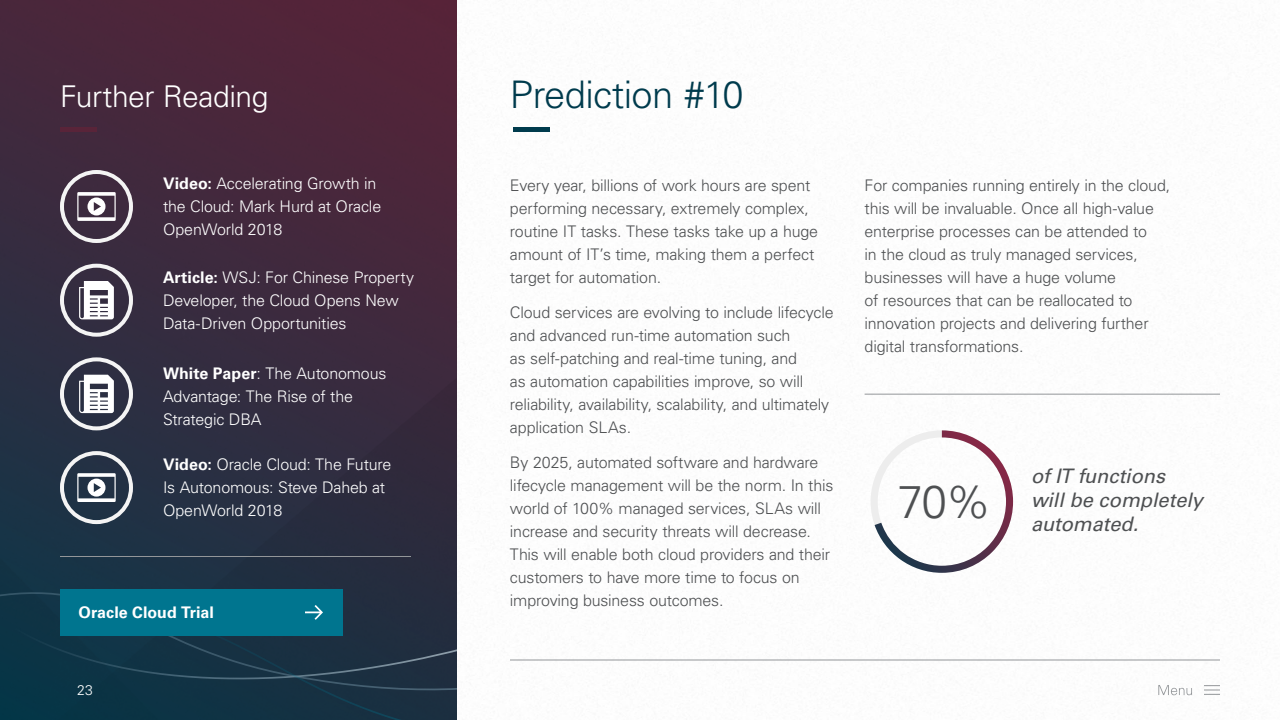
<style>
.page{position:relative;width:1280px;height:720px;background:#fff}
.page>*{position:absolute;margin:0;border:0;box-sizing:border-box;transform-origin:0 0}
.Did_you_know_header{font:300 46px "Univers LT Std";color:#4e5052}
.Page_Header_38_42{font:300 38px "Univers LT Std";letter-spacing:-.015em;color:#003b4d}
.Did_you_know_header-2{font:300 30px "Univers LT Std";letter-spacing:-.015em;color:#fff}
.Body_Copy_16_23{font:italic 20px/24px "Univers LT Std";letter-spacing:-.005em;color:#4e5052}
.Body_Copy_16_23-2{font:300 16px/23px "Univers LT Std";letter-spacing:-.01em;color:#4e5052}
.Body_Copy_16_23-3{font:300 16px/23px "Univers LT Std";letter-spacing:-.01em;color:#fff}
.Body_Copy_16_23-4{font:700 16px "Univers LT Std";color:#fff}
.Sub_head_18_23{font:300 14px "Univers LT Std";color:#fff}
.s1{font-weight:700}
</style>
<div class="page">
<img style="left:0;top:0;width:457px;height:559px">
<svg style="left:13px;top:510px;width:444px;height:49px"></svg>
<svg style="left:0;top:559px;width:457px;height:161px"></svg>
<svg style="left:77px;top:192px;width:39px;height:29px"></svg>
<div style="left:60px;top:170px;width:73px;height:73px;border:4px solid #f4f4f4;border-radius:50%"></div>
<svg style="left:79px;top:281px;width:35px;height:38px"></svg>
<div style="left:60px;top:264px;width:73px;height:73px;border:4px solid #f4f4f4;border-radius:50%"></div>
<svg style="left:79px;top:375px;width:35px;height:38px"></svg>
<div style="left:60px;top:357px;width:73px;height:73px;border:4px solid #f4f4f4;border-radius:50%"></div>
<svg style="left:77px;top:473px;width:39px;height:29px"></svg>
<div style="left:60px;top:451px;width:73px;height:73px;border:4px solid #f4f4f4;border-radius:50%"></div>
<div style="left:60px;top:127px;width:37px;height:5px;background:#592439"></div>
<div style="left:513px;top:127px;width:37px;height:5px;background:#003b4d"></div>
<hr style="left:510px;top:660px;width:710px;height:1px;background:#939699">
<hr style="left:865px;top:394px;width:355px;height:1px;background:#939699">
<svg style="left:871px;top:430px;width:142px;height:143px"></svg>
<div style="left:60px;top:589px;width:282px;height:47px;background:#00758f"></div>
<svg style="left:305px;top:605px;width:18px;height:15px"></svg>
<hr style="left:60px;top:556px;width:351px;height:1px;background:#939699">
<svg style="left:1158px;top:685px;width:62px;height:10px"></svg>
<p class="Did_you_know_header-2" style="left:60px;top:78px;width:210px">Further Reading</p>
<p class="Body_Copy_16_23-3" style="left:163px;top:172px;width:220px"><span class="s1">Video:</span> Accelerating Growth in the Cloud: Mark Hurd at Oracle<br>OpenWorld 2018</p>
<p class="Body_Copy_16_23-3" style="left:163px;top:266px;width:253px"><span class="s1">Article:</span> WSJ: For Chinese Property<br>Developer, the Cloud Opens New<br>Data-Driven Opportunities</p>
<p class="Body_Copy_16_23-3" style="left:163px;top:361px;width:225px"><span class="s1">White Paper</span>: The Autonomous<br>Advantage: The Rise of the<br>Strategic DBA</p>
<p class="Body_Copy_16_23-3" style="left:163px;top:453px;width:230px"><span class="s1">Video:</span> Oracle Cloud: The Future<br>Is Autonomous: Steve Daheb at<br>OpenWorld 2018</p>
<p class="Body_Copy_16_23-4" style="left:78px;top:603px;width:137px">Oracle Cloud Trial</p>
<p class="Sub_head_18_23" style="left:77px;top:682px;width:17px">23</p>
<p class="Page_Header_38_42" style="left:510px;top:71px;width:235px">Prediction #10</p>
<p class="Body_Copy_16_23-2" style="left:510px;top:173px;width:310px">Every year, billions of work hours are spent performing necessary, extremely complex, routine IT tasks. These tasks take up a huge amount of IT’s time, making them a perfect target for automation.</p>
<p class="Body_Copy_16_23-2" style="left:510px;top:300px;width:325px">Cloud services are evolving to include lifecycle and advanced run-time automation such<br>as self-patching and real-time tuning, and<br>as automation capabilities improve, so will reliability, availability, scalability, and ultimately application SLAs.</p>
<p class="Body_Copy_16_23-2" style="left:510px;top:450px;width:325px">By 2025, automated software and hardware lifecycle management will be the norm. In this world of 100% managed services, SLAs will increase and security threats will decrease.<br>This will enable both cloud providers and their customers to have more time to focus on improving business outcomes.</p>
<p class="Body_Copy_16_23-2" style="left:865px;top:173px;width:307px">For companies running entirely in the cloud, this will be invaluable. Once all high-value enterprise processes can be attended to<br>in the cloud as truly managed services, businesses will have a huge volume<br>of resources that can be reallocated to innovation projects and delivering further digital transformations.</p>
<p class="Did_you_know_header" style="left:897px;top:474px;width:96px">70%</p>
<p class="Body_Copy_16_23" style="left:1031px;top:464px;width:173px">of IT functions will be completely automated.</p>
</div>
